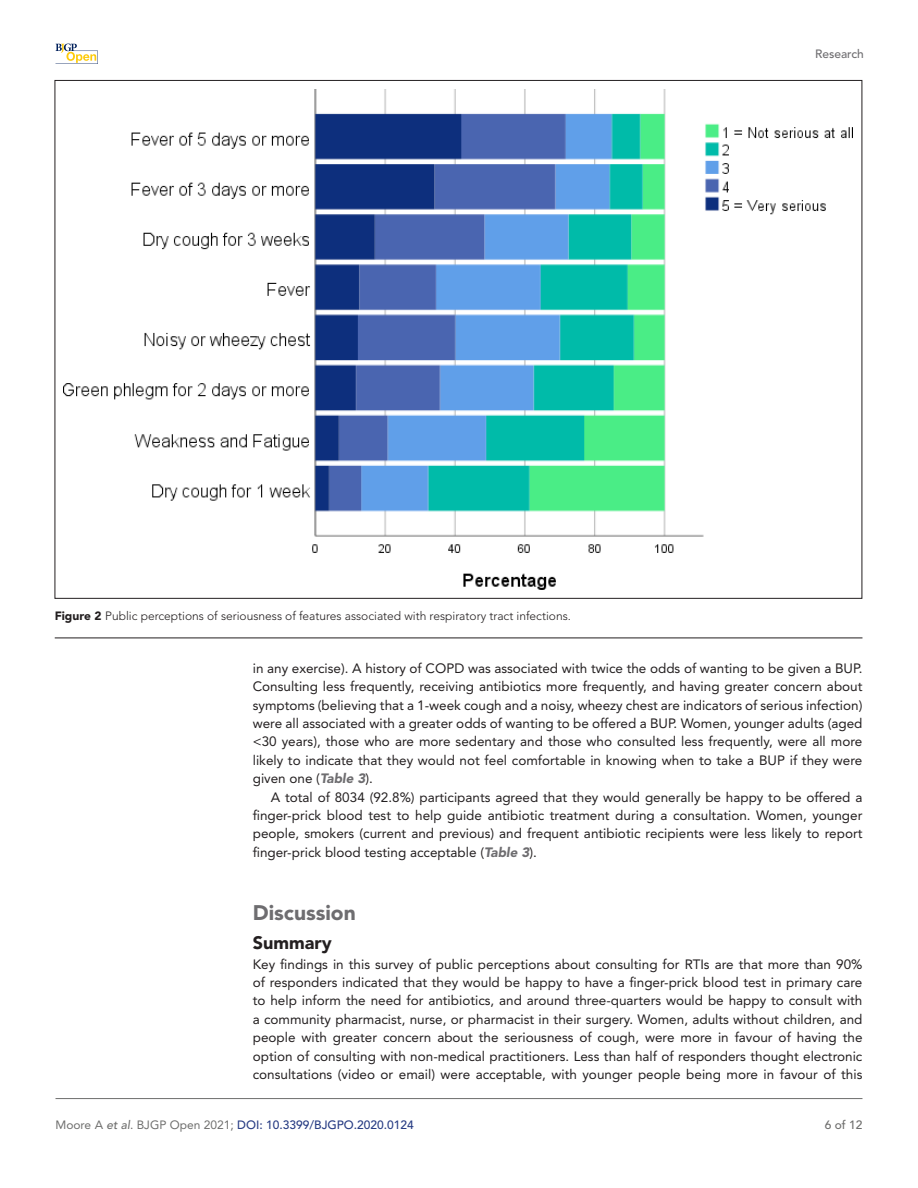
<style>
.page{position:relative;width:918px;height:1188px;background:#fff}
.page>*{position:absolute;margin:0;border:0;box-sizing:border-box;transform-origin:0 0}
.t1{font:900 21px "Avenir LT Std";color:#6e6d70}
.t2{font:900 18px "Avenir LT Std";color:#231f20}
.t3{font:13.5px/18.3px "Avenir LT Std";color:#231f20;text-align:justify}
.t4{font:300 12px "Avenir LT Std";color:#231f20}
.t5{font:500 12px "Avenir LT Std";color:#283d84}
.t6{font:500 12px "Avenir LT Std";color:#6e6d70}
.t7{font:500 12px "Avenir LT Std";color:#6e6e6d}
.s1{font-weight:900}
.s2{font-weight:900;font-style:italic;color:#6e6d70}
.s3{font-weight:400;color:#6e6e6d}
.s4{font-style:italic;color:#6e6e6d}
</style>
<div class="page">
<hr style="left:56px;top:1098px;width:806px;height:1px;background:#6e6e6d">
<svg style="left:56px;top:44px;width:42px;height:20px"></svg>
<hr style="left:55px;top:638px;width:807px;height:1px;background:#231f20">
<img style="left:64px;top:89px;width:789px;height:500px">
<p class="t4" style="left:55px;top:608px;width:518px"><span class="s1">Figure 2</span> Public perceptions of seriousness of features associated with respiratory tract infections.</p>
<p class="t6" style="left:815px;top:47px;width:50px">Research</p>
<p class="t3" style="left:253px;top:659px;width:611px">in any exercise). A history of COPD was associated with twice the odds of wanting to be given a BUP.<br>Consulting less frequently, receiving antibiotics more frequently, and having greater concern about symptoms (believing that a 1-week cough and a noisy, wheezy chest are indicators of serious infection) were all associated with a greater odds of wanting to be offered a BUP. Women, younger adults (aged &lt;30 years), those who are more sedentary and those who consulted less frequently, were all more likely to indicate that they would not feel comfortable in knowing when to take a BUP if they were given one (<span class="s2">Table 3</span>).</p>
<p class="t3" style="left:253px;top:788px;width:611px;text-indent:18px">A total of 8034 (92.8%) participants agreed that they would generally be happy to be offered a finger-prick blood test to help guide antibiotic treatment during a consultation. Women, younger people, smokers (current and previous) and frequent antibiotic recipients were less likely to report finger-prick blood testing acceptable (<span class="s2">Table 3</span>).</p>
<h1 class="t1" style="left:253px;top:900px;width:105px">Discussion</h1>
<h2 class="t2" style="left:253px;top:932px;width:80px">Summary</h2>
<p class="t3" style="left:253px;top:955px;width:611px">Key findings in this survey of public perceptions about consulting for RTIs are that more than 90% of responders indicated that they would be happy to have a finger-prick blood test in primary care to help inform the need for antibiotics, and around three-quarters would be happy to consult with a community pharmacist, nurse, or pharmacist in their surgery. Women, adults without children, and people with greater concern about the seriousness of cough, were more in favour of having the option of consulting with non-medical practitioners. Less than half of responders thought electronic consultations (video or email) were acceptable, with younger people being more in favour of this</p>
<p class="t5" style="left:56px;top:1118px;width:360px"><span class="s3">Moore A</span> <span class="s4">et al</span><span class="s3">. BJGP Open 2021;</span> DOI: 10.3399/BJGPO.2020.0124</p>
<p class="t7" style="left:825px;top:1118px;width:39px">6 of 12</p>
</div>
